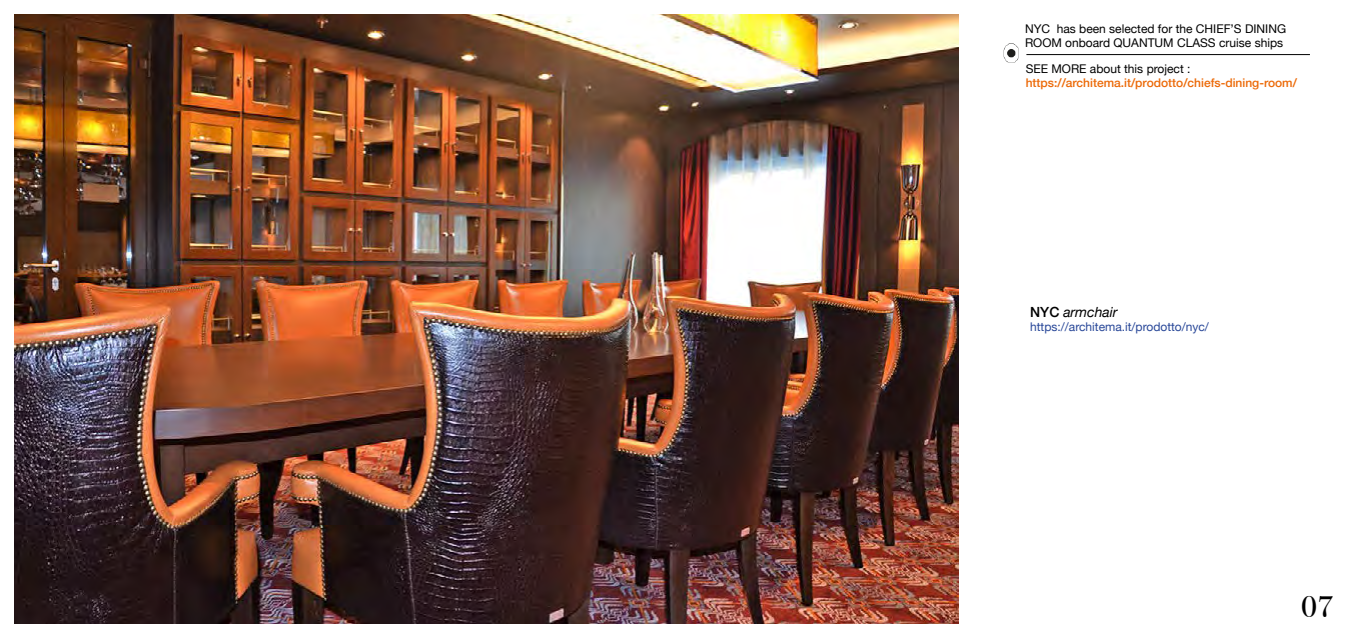
<style>
.page{position:relative;width:1361px;height:638px;background:#fff}
.page>*{position:absolute;margin:0;border:0;box-sizing:border-box;transform-origin:0 0}
.t1{font:30px "Bodoni Svty Two ITCTT";color:#000}
.t2{font:italic 14px "Helvetica Neue";color:#000}
.t3{font:12px/14.4px "Helvetica Neue";color:#000}
.t4{font:500 12px "Helvetica Neue";color:#ec6907}
.t5{font:12px "Helvetica Neue";color:#284798}
.s1{font-weight:500;font-style:normal}
</style>
<div class="page">
<img style="left:14px;top:14px;width:944px;height:610px">
<img style="left:1003px;top:43px;width:16px;height:20px">
<hr style="left:1026px;top:54px;width:284px;height:1px;background:#000">
<p class="t3" style="left:1025px;top:22px;width:263px">NYC has been selected for the CHIEF’S DINING<br>ROOM onboard QUANTUM CLASS cruise ships</p>
<p class="t3" style="left:1025px;top:62px;width:166px">SEE MORE about this project :</p>
<p class="t4" style="left:1025px;top:73px;width:273px">https://architema.it/prodotto/chiefs-dining-room/</p>
<p class="t2" style="left:1030px;top:302px;width:89px"><span class="s1">NYC</span> armchair</p>
<p class="t5" style="left:1030px;top:318px;width:180px">https://architema.it/prodotto/nyc/</p>
<h1 class="t1" style="left:1301px;top:582px;width:33px">07</h1>
</div>
